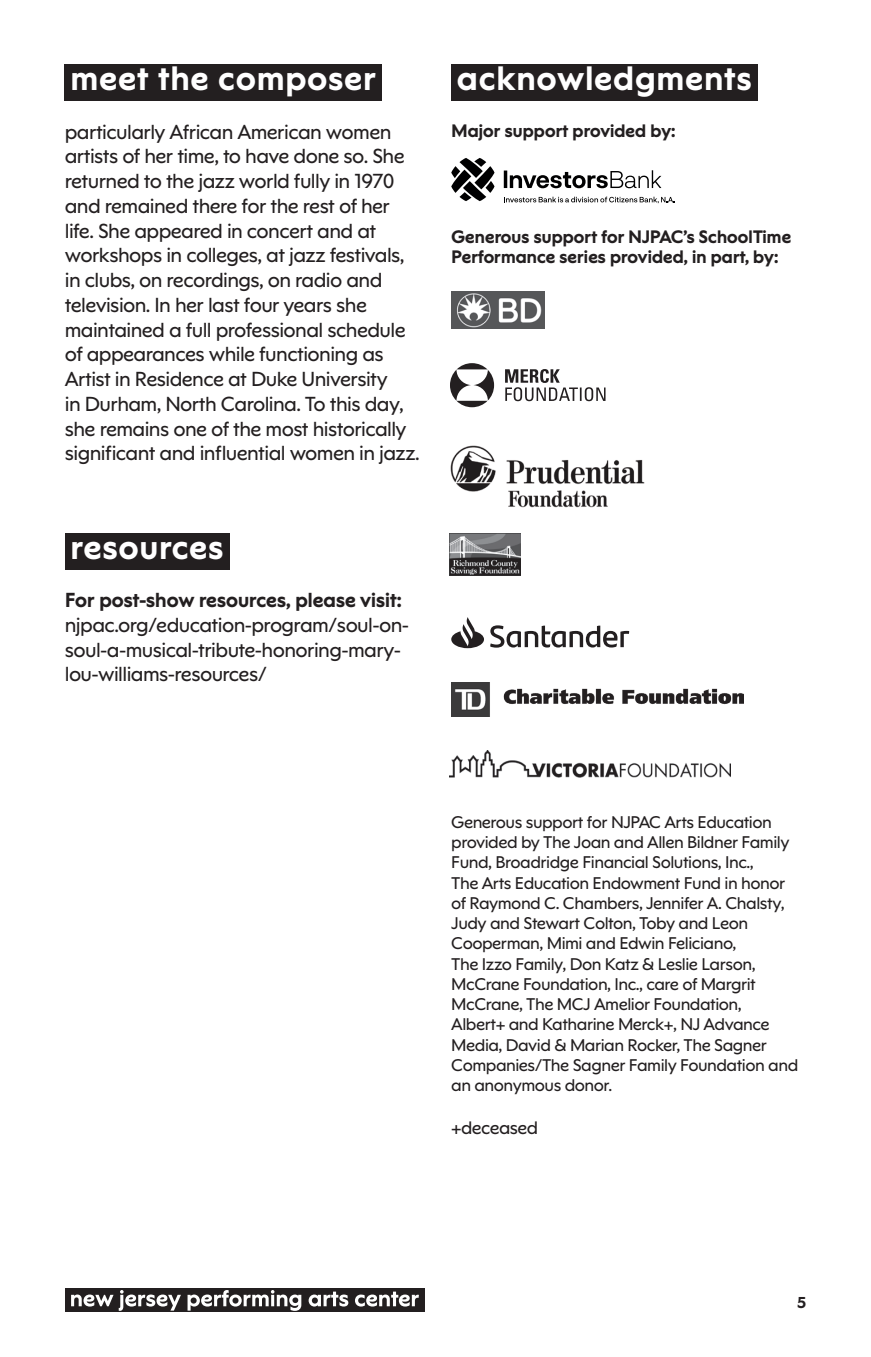
<style>
.page{position:relative;width:871px;height:1357px;background:#fff}
.page>*{position:absolute;margin:0;border:0;box-sizing:border-box;transform-origin:0 0}
.t1{font:700 33.75px "NJPAC Sans";color:#fff}
.t2{font:20.25px/24.8px "NJPAC Sans";letter-spacing:-.03em;color:#231f20}
.t3{font:700 20.25px "NJPAC Sans";letter-spacing:-.03em;color:#231f20}
.t4{font:700 18px/20.2px "NJPAC Sans";letter-spacing:-.03em;color:#231f20}
.t5{font:18px "NJPAC Sans";letter-spacing:-.03em;color:#231f20}
.t6{font:16.88px/20.2px "NJPAC Sans";letter-spacing:-.03em;color:#231f20}
.t7{font:700 15.75px "NJPAC Sans";color:#231f20}
</style>
<div class="page">
<div style="left:65px;top:1288px;width:359px;height:24px;background:#231f20"></div>
<svg style="left:71px;top:1290px;width:110px;height:21px"></svg>
<svg style="left:187px;top:1290px;width:114px;height:21px"></svg>
<svg style="left:309px;top:1291px;width:39px;height:15px"></svg>
<svg style="left:355px;top:1291px;width:64px;height:15px"></svg>
<div style="left:65px;top:65px;width:317px;height:36px;background:#231f20"></div>
<div style="left:65px;top:533px;width:164px;height:36px;background:#231f20"></div>
<div style="left:451px;top:65px;width:306px;height:36px;background:#231f20"></div>
<img style="left:451px;top:291px;width:94px;height:38px">
<svg style="left:504px;top:170px;width:157px;height:18px"></svg>
<svg style="left:451px;top:158px;width:43px;height:43px"></svg>
<svg style="left:504px;top:197px;width:171px;height:6px"></svg>
<svg style="left:505px;top:369px;width:100px;height:32px"></svg>
<svg style="left:450px;top:363px;width:44px;height:44px"></svg>
<img style="left:450px;top:445px;width:195px;height:63px">
<svg style="left:451px;top:617px;width:178px;height:31px"></svg>
<img style="left:451px;top:682px;width:293px;height:35px">
<img style="left:449px;top:751px;width:281px;height:27px">
<img style="left:449px;top:533px;width:71px;height:42px">
<h1 class="t1" style="left:70px;top:58px;width:308px">meet the composer</h1>
<p class="t2" style="left:65px;top:119px;width:356px">particularly African American women artists of her time, to have done so. She returned to the jazz world fully in 1970 and remained there for the rest of her life. She appeared in concert and at workshops in colleges, at jazz festivals, in clubs, on recordings, on radio and television. In her last four years she maintained a full professional schedule of appearances while functioning as Artist in Residence at Duke University<br>in Durham, North Carolina. To this day, she remains one of the most historically significant and influential women in jazz.</p>
<h1 class="t1" style="left:70px;top:526px;width:155px">resources</h1>
<p class="t3" style="left:65px;top:588px;width:339px">For post-show resources, please visit:</p>
<p class="t2" style="left:65px;top:612px;width:346px">njpac.org/education-program/soul-on&shy;soul-a-musical-tribute-honoring-mary&shy;lou-williams-resources/</p>
<h1 class="t1" style="left:457px;top:58px;width:297px">acknowledgments</h1>
<p class="t4" style="left:451px;top:121px;width:226px">Major support provided by:</p>
<p class="t4" style="left:451px;top:226px;width:342px">Generous support for NJPAC’s SchoolTime<br>Performance series provided, in part, by:</p>
<p class="t6" style="left:451px;top:812px;width:348px">Generous support for NJPAC Arts Education provided by The Joan and Allen Bildner Family Fund, Broadridge Financial Solutions, Inc.,<br>The Arts Education Endowment Fund in honor of Raymond C. Chambers, Jennifer A. Chalsty, Judy and Stewart Colton, Toby and Leon Cooperman, Mimi and Edwin Feliciano,<br>The Izzo Family, Don Katz &amp; Leslie Larson, McCrane Foundation, Inc., care of Margrit McCrane, The MCJ Amelior Foundation, Albert+ and Katharine Merck+, NJ Advance Media, David &amp; Marian Rocker, The Sagner Companies/The Sagner Family Foundation and an anonymous donor.</p>
<p class="t5" style="left:451px;top:1117px;width:88px">+deceased</p>
<p class="t7" style="left:797px;top:1293px;width:11px">5</p>
</div>
